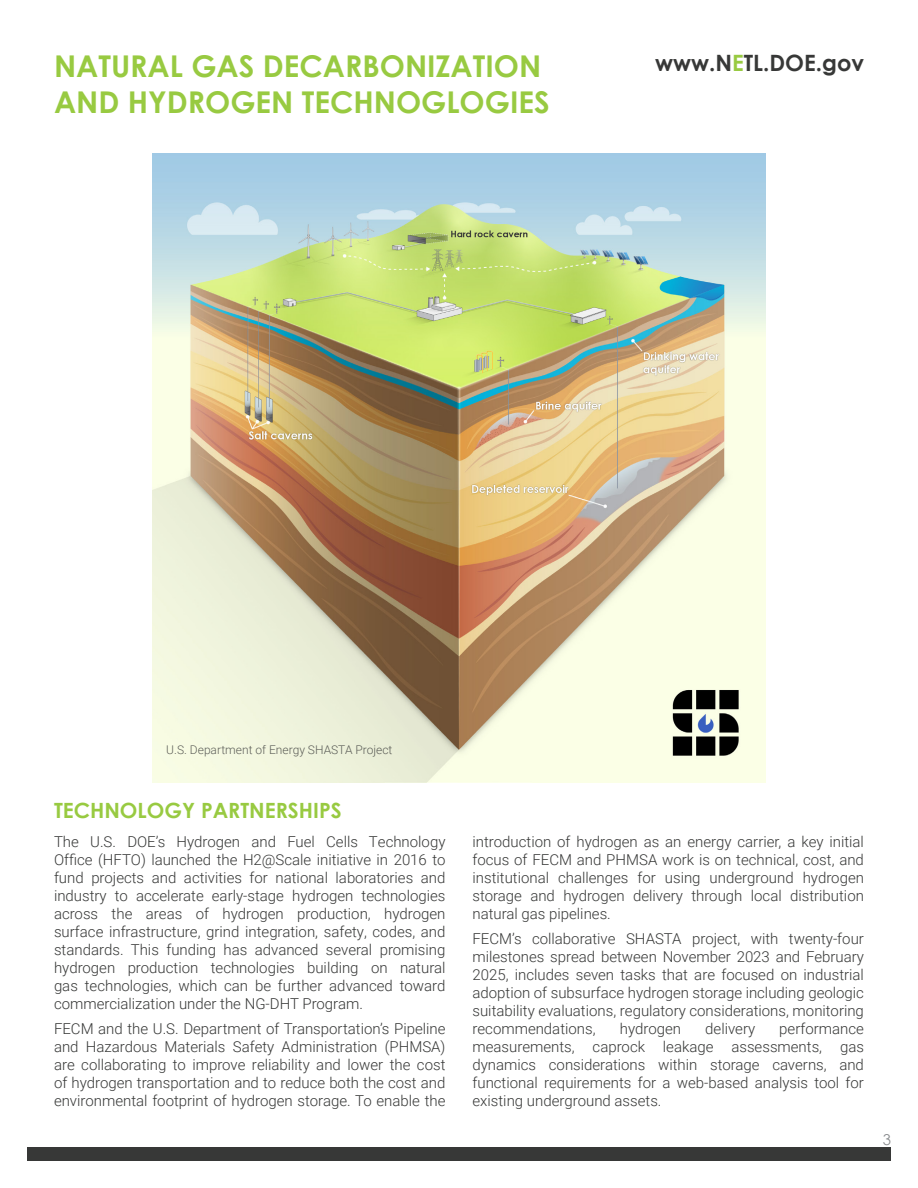
<style>
.page{position:relative;width:918px;height:1188px;background:#fff}
.page>*{position:absolute;margin:0;border:0;box-sizing:border-box;transform-origin:0 0}
.t1{font:700 30px/36px "Century Gothic";color:#98ca41}
.t2{font:700 22.5px "Century Gothic";color:#373837}
.Subheader_Bold{font:700 21px "Century Gothic";color:#98ca41}
.Body_Text{font:300 15px/18px "Roboto";color:#373837;text-align:justify}
.t3{font:15px "Century Gothic";color:#8a8c8f}
.t4{font:300 12px "Roboto";color:#373837}
.s1{color:#98ca41}
</style>
<div class="page">
<div style="left:27px;top:1148px;width:864px;height:13px;background:#373837"></div>
<img style="left:153px;top:153px;width:612px;height:629px">
<h1 class="t1" style="left:54px;top:46px;width:497px">NATURAL GAS DECARBONIZATION<br>AND HYDROGEN TECHNOGLOGIES</h1>
<h2 class="t2" style="left:655px;top:46px;width:210px">www.N<span class="s1">E</span>TL.DOE.gov</h2>
<p class="t4" style="left:166px;top:742px;width:228px">U.S. Department of Energy SHASTA Project</p>
<p class="Subheader_Bold" style="left:54px;top:795px;width:289px">TECHNOLOGY PARTNERSHIPS</p>
<p class="Body_Text" style="left:54px;top:833px;width:393px">The U.S. DOE’s Hydrogen and Fuel Cells Technology Office (HFTO) launched the H2@Scale initiative in 2016 to fund projects and activities for national laboratories and industry to accelerate early-stage hydrogen technologies across the areas of hydrogen production, hydrogen surface infrastructure, grind integration, safety, codes, and standards. This funding has advanced several promising hydrogen production technologies building on natural gas technologies, which can be further advanced toward commercialization under the NG-DHT Program.</p>
<p class="Body_Text" style="left:54px;top:1019px;width:393px">FECM and the U.S. Department of Transportation’s Pipeline and Hazardous Materials Safety Administration (PHMSA) are collaborating to improve reliability and lower the cost of hydrogen transportation and to reduce both the cost and environmental footprint of hydrogen storage. To enable the</p>
<p class="Body_Text" style="left:472px;top:833px;width:393px">introduction of hydrogen as an energy carrier, a key initial focus of FECM and PHMSA work is on technical, cost, and institutional challenges for using underground hydrogen storage and hydrogen delivery through local distribution natural gas pipelines.</p>
<p class="Body_Text" style="left:472px;top:929px;width:393px">FECM’s collaborative SHASTA project, with twenty-four milestones spread between November 2023 and February 2025, includes seven tasks that are focused on industrial adoption of subsurface hydrogen storage including geologic suitability evaluations, regulatory considerations, monitoring recommendations,</p>
<p class="Body_Text" style="left:472px;top:1019px;width:393px;text-indent:307px">performance measurements, caprock leakage assessments, gas dynamics considerations within storage caverns, and functional requirements for a web-based analysis tool for existing underground assets.</p>
<p class="Body_Text" style="left:620px;top:1019px;width:63px">hydrogen</p>
<p class="Body_Text" style="left:705px;top:1019px;width:51px">delivery</p>
<p class="t3" style="left:883px;top:1129px;width:10px">3</p>
</div>
